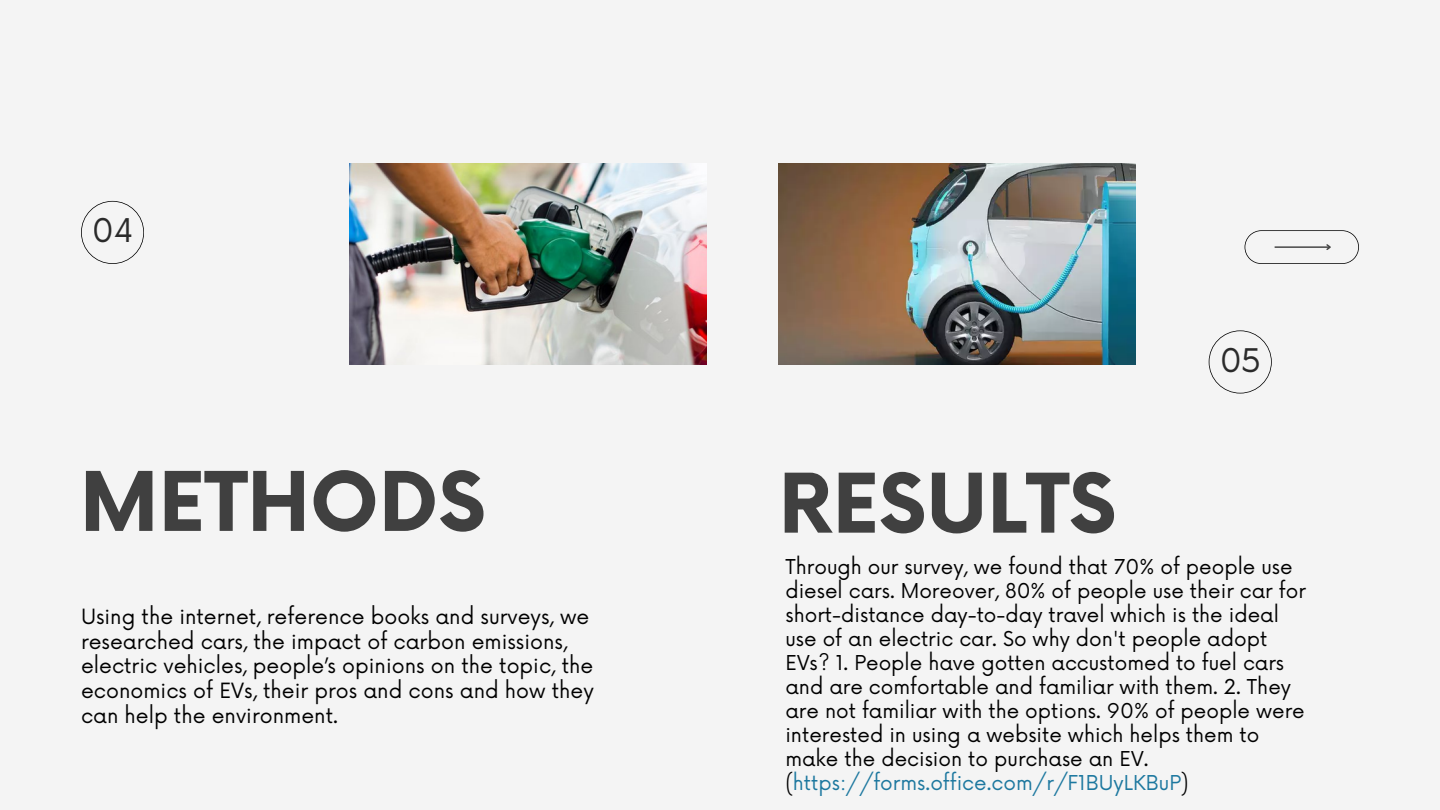
<style>
.page{position:relative;width:1440px;height:810px;background:#f4f4f4}
.page>*{position:absolute;margin:0;border:0;box-sizing:border-box;transform-origin:0 0}
.t1{font:700 80px "Now";color:#404040}
.t2{font:31.9px "Now";color:#000}
.t3{font:20.5px/24.8px "Now";color:#000}
.t4{font:20px/24px "Now";color:#000}
.t5{font:20px "Now";color:#1d789f}
.s1{color:#000}
</style>
<div class="page">
<img style="left:349px;top:164px;width:357px;height:201px">
<img style="left:779px;top:164px;width:357px;height:201px">
<svg style="left:81px;top:201px;width:63px;height:63px"></svg>
<svg style="left:1245px;top:230px;width:114px;height:34px"></svg>
<svg style="left:1209px;top:330px;width:63px;height:63px"></svg>
<h2 class="t2" style="left:92px;top:213px;width:43px">04</h2>
<p class="t1" style="left:80px;top:459px;width:407px">METHODS</p>
<p class="t1" style="left:779px;top:461px;width:339px">RESULTS</p>
<h2 class="t2" style="left:1219px;top:343px;width:44px">05</h2>
<p class="t3" style="left:81px;top:605px;width:514px">Using the internet, reference books and surveys, we researched cars, the impact of carbon emissions, electric vehicles, people’s opinions on the topic, the economics of EVs, their pros and cons and how they can help the environment.</p>
<p class="t4" style="left:785px;top:556px;width:522px">Through our survey, we found that 70% of people use diesel cars. Moreover, 80% of people use their car for short-distance day-to-day travel which is the ideal use of an electric car. So why don't people adopt EVs? 1. People have gotten accustomed to fuel cars and are comfortable and familiar with them. 2. They are not familiar with the options. 90% of people were interested in using a website which helps them to make the decision to purchase an EV.</p>
<p class="t5" style="left:785px;top:772px;width:405px"><span class="s1">(</span>https://forms.office.com/r/F1BUyLKBuP<span class="s1">)</span></p>
</div>
